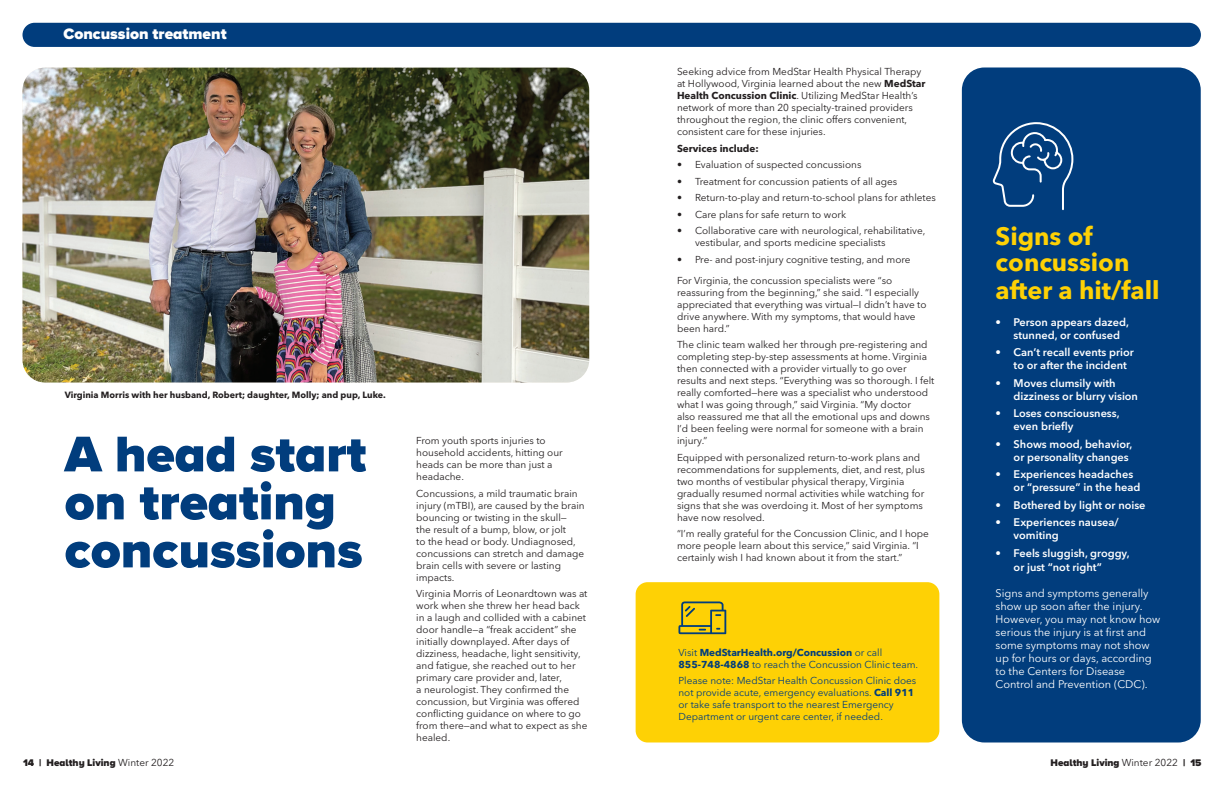
<style>
.page{position:relative;width:1224px;height:792px;background:#fff}
.page>*{position:absolute;margin:0;border:0;box-sizing:border-box;transform-origin:0 0}
.Calls_to_Action_Bold{font:900 52px/48px "Proxima Nova A";color:#013d7d}
.Calls_to_Action_Bold-2{font:700 25px/27px "Avenir Next LT Pro";color:#fed105}
.Headlines_24_24{font:900 15.7px "Proxima Nova A";color:#fff}
.t1{font:600 11px/13px "Avenir Next LT Pro";color:#fff}
.Calls_to_Action_Bold-3{font:11px/13px "Avenir Next LT Pro";color:#fff}
.Calls_to_Action_Bold-4{font:10px/12px "Avenir Next LT Pro";color:#231f20}
.Calls_to_Action_Bold-5{font:10px/12px "Avenir Next LT Pro";color:#013d7d}
.t2{font:900 10px "Proxima Nova A";color:#231f20}
.Calls_to_Action_Bold-6{font:700 10px "Avenir Next LT Pro";color:#231f20}
.Captions{font:700 9px "Avenir Next LT Pro";color:#231f20}
.s1{font-weight:700}
.s2{font-family:"Avenir Next LT Pro";font-weight:400}
</style>
<div class="page">
<div style="left:636px;top:582px;width:303px;height:160px;background:#fed105;border-radius:12px"></div>
<img style="left:22px;top:68px;width:567px;height:314px">
<div style="left:23px;top:23px;width:1178px;height:24px;background:#013d7d;border-radius:12px"></div>
<svg style="left:678px;top:601px;width:48px;height:33px"></svg>
<div style="left:962px;top:68px;width:239px;height:674px;background:#013d7d;border-radius:22px"></div>
<svg style="left:992px;top:22px;width:82px;height:189px"></svg>
<p class="Headlines_24_24" style="left:63px;top:22px;width:165px">Concussion treatment</p>
<p class="Captions" style="left:65px;top:390px;width:323px">Virginia Morris with her husband, Robert; daughter, Molly; and pup, Luke.</p>
<p class="Calls_to_Action_Bold" style="left:65px;top:430px;width:303px">A head start on treating concussions</p>
<p class="Calls_to_Action_Bold-4" style="left:416px;top:435px;width:148px">From youth sports injuries to household accidents, hitting our heads can be more than just a headache.</p>
<p class="Calls_to_Action_Bold-4" style="left:416px;top:487px;width:170px">Concussions, a mild traumatic brain injury (mTBI), are caused by the brain bouncing or twisting in the skull—<br>the result of a bump, blow, or jolt<br>to the head or body. Undiagnosed, concussions can stretch and damage brain cells with severe or lasting impacts.</p>
<p class="Calls_to_Action_Bold-4" style="left:416px;top:588px;width:173px">Virginia Morris of Leonardtown was at work when she threw her head back in a laugh and collided with a cabinet door handle—a “freak accident” she initially downplayed. After days of dizziness, headache, light sensitivity, and fatigue, she reached out to her primary care provider and, later,<br>a neurologist. They confirmed the concussion, but Virginia was offered conflicting guidance on where to go from there—and what to expect as she healed.</p>
<p class="Calls_to_Action_Bold-4" style="left:677px;top:66px;width:250px">Seeking advice from MedStar Health Physical Therapy at Hollywood, Virginia learned about the new <span class="s1">MedStar Health Concussion Clinic</span>. Utilizing MedStar Health’s network of more than 20 specialty-trained providers throughout the region, the clinic offers convenient, consistent care for these injuries.</p>
<p class="Calls_to_Action_Bold-6" style="left:677px;top:142px;width:83px">Services include:</p>
<p class="Calls_to_Action_Bold-4" style="left:677px;top:159px;width:186px">• Evaluation of suspected concussions</p>
<p class="Calls_to_Action_Bold-4" style="left:677px;top:175px;width:222px">• Treatment for concussion patients of all ages</p>
<p class="Calls_to_Action_Bold-4" style="left:677px;top:192px;width:260px">• Return-to-play and return-to-school plans for athletes</p>
<p class="Calls_to_Action_Bold-4" style="left:677px;top:208px;width:171px">• Care plans for safe return to work</p>
<p class="Calls_to_Action_Bold-4" style="left:695px;top:225px;width:232px;text-indent:-18px">• Collaborative care with neurological, rehabilitative, vestibular, and sports medicine specialists</p>
<p class="Calls_to_Action_Bold-4" style="left:677px;top:253px;width:235px">• Pre- and post-injury cognitive testing, and more</p>
<p class="Calls_to_Action_Bold-4" style="left:677px;top:274px;width:251px">For Virginia, the concussion specialists were “so reassuring from the beginning,” she said. “I especially appreciated that everything was virtual—I didn’t have to drive anywhere. With my symptoms, that would have been hard.”</p>
<p class="Calls_to_Action_Bold-4" style="left:677px;top:339px;width:259px">The clinic team walked her through pre-registering and completing step-by-step assessments at home. Virginia then connected with a provider virtually to go over results and next steps. “Everything was so thorough. I felt really comforted—here was a specialist who understood what I was going through,” said Virginia. “My doctor<br>also reassured me that all the emotional ups and downs I’d been feeling were normal for someone with a brain injury.”</p>
<p class="Calls_to_Action_Bold-4" style="left:677px;top:451px;width:249px">Equipped with personalized return-to-work plans and recommendations for supplements, diet, and rest, plus two months of vestibular physical therapy, Virginia gradually resumed normal activities while watching for signs that she was overdoing it. Most of her symptoms have now resolved.</p>
<p class="Calls_to_Action_Bold-4" style="left:677px;top:528px;width:254px">“I’m really grateful for the Concussion Clinic, and I hope more people learn about this service,” said Virginia. “I certainly wish I had known about it from the start.”</p>
<p class="Calls_to_Action_Bold-5" style="left:679px;top:646px;width:241px">Visit <span class="s1">MedStarHealth.org/Concussion</span> or call<br><span class="s1">855-748-4868</span> to reach the Concussion Clinic team.</p>
<p class="Calls_to_Action_Bold-5" style="left:679px;top:675px;width:239px">Please note: MedStar Health Concussion Clinic does not provide acute, emergency evaluations. <span class="s1">Call 911 </span>or take safe transport to the nearest Emergency Department or urgent care center, if needed.</p>
<p class="Calls_to_Action_Bold-2" style="left:996px;top:223px;width:166px">Signs of concussion after a hit/fall</p>
<p class="t1" style="left:1014px;top:315px;width:117px;text-indent:-18px">• Person appears dazed, stunned, or confused</p>
<p class="t1" style="left:1014px;top:346px;width:122px;text-indent:-18px">• Can’t recall events prior to or after the incident</p>
<p class="t1" style="left:1014px;top:376px;width:126px;text-indent:-18px">• Moves clumsily with dizziness or blurry vision</p>
<p class="t1" style="left:1014px;top:407px;width:107px;text-indent:-18px">• Loses consciousness, even briefly</p>
<p class="t1" style="left:1014px;top:437px;width:120px;text-indent:-18px">• Shows mood, behavior, or personality changes</p>
<p class="t1" style="left:1014px;top:468px;width:128px;text-indent:-18px">• Experiences headaches or “pressure” in the head</p>
<p class="t1" style="left:996px;top:498px;width:152px">• Bothered by light or noise</p>
<p class="t1" style="left:1014px;top:516px;width:107px;text-indent:-18px">• Experiences nausea/ vomiting</p>
<p class="t1" style="left:1014px;top:546px;width:118px;line-height:14px;text-indent:-18px">• Feels sluggish, groggy, or just “not right”</p>
<p class="Calls_to_Action_Bold-3" style="left:996px;top:587px;width:166px">Signs and symptoms generally show up soon after the injury.<br>However, you may not know how serious the injury is at first and some symptoms may not show up for hours or days, according to the Centers for Disease<br>Control and Prevention (CDC).</p>
<p class="t2" style="left:23px;top:755px;width:153px">14 | Healthy Living <span class="s2">Winter 2022</span></p>
<p class="t2" style="left:1051px;top:755px;width:152px">Healthy Living <span class="s2">Winter 2022</span> | 15</p>
</div>
